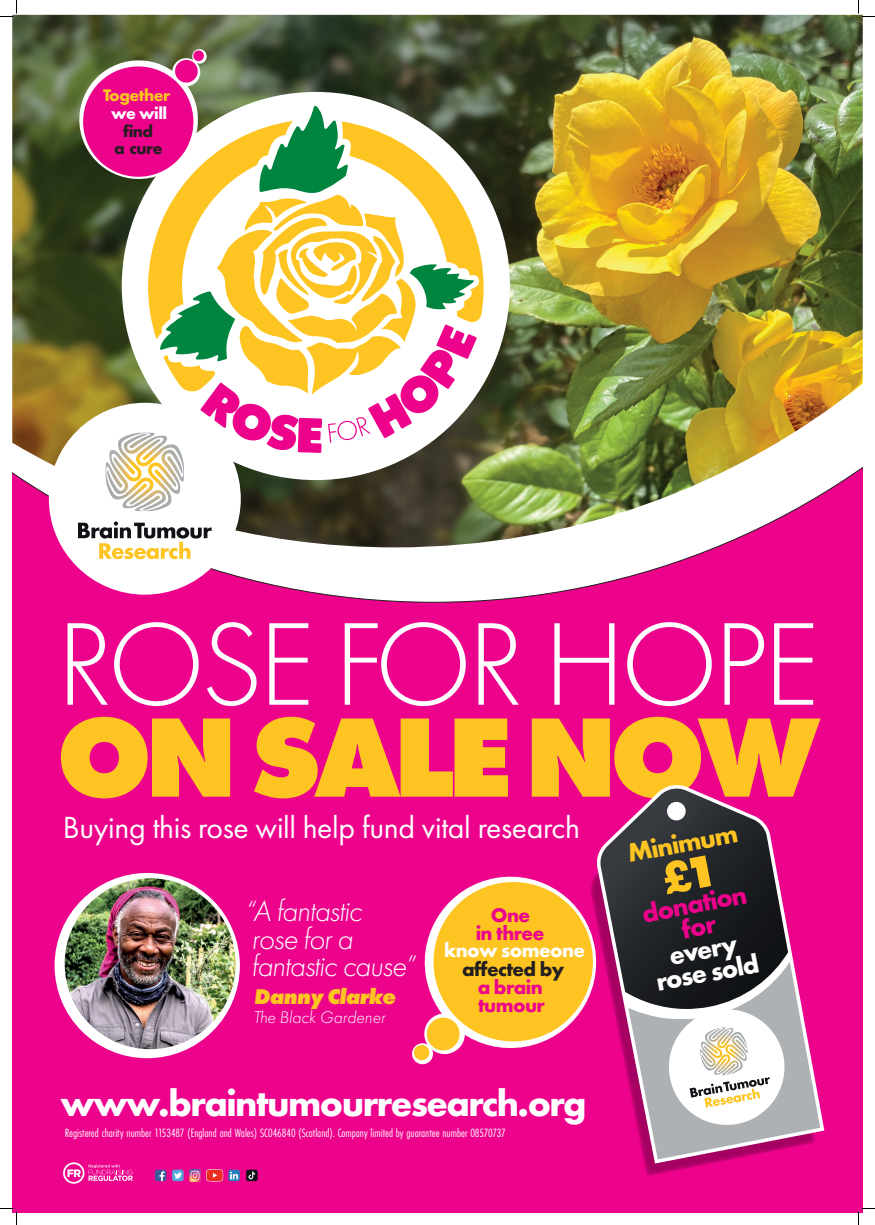
<style>
.page{position:relative;width:875px;height:1225px;background:#fff}
.page>*{position:absolute;margin:0;border:0;box-sizing:border-box;transform-origin:0 0}
.t1{font:300 122.2px "Futura PT";letter-spacing:-.04em;color:#fff}
.t2{font:800 117.2px "Futura PT";letter-spacing:-.065em;color:#fec422}
.t3{font:700 38.2px "Futura PT";letter-spacing:-.04em;color:#fff}
.t4{font:31.8px "Futura PT";letter-spacing:-.01em;color:#fff}
.t5{font:italic 300 30.5px/27.6px "Futura PT";letter-spacing:-.03em;color:#fff}
.t6{font:700 27.05px/23.3px "Futura PT";color:#fff;text-align:center}
.t7{font:700 27.05px/23.3px "Futura PT";color:#ed028c;text-align:center}
.t8{font:700 27.05px "Futura PT";color:#fec422}
.t9{font:italic 800 22.1px "Futura PT";letter-spacing:-.03em;color:#fec422}
.t10{font:700 20.55px/18px "Futura PT";letter-spacing:-.03em;color:#ed028c;text-align:center}
.t11{font:700 20.55px "Futura PT";letter-spacing:-.03em;color:#fff}
.t12{font:700 20.55px "Futura PT";letter-spacing:-.03em;color:#231f20}
.t13{font:italic 300 17.45px "Futura PT";color:#fff}
.t14{font:700 17.4px/16.8px "Futura PT";letter-spacing:-.03em;color:#231f20;text-align:center}
.t15{font:700 17.4px "Futura PT";letter-spacing:-.03em;color:#fec422}
.t16{font:700 17.4px "Futura PT";letter-spacing:-.03em;color:#fff}
.t17{font:12.45px "Futura PT Cond";color:#fff}
</style>
<div class="page">
<div style="left:12px;top:15px;width:851px;height:1198px;background:#ed028c"></div>
<svg style="left:62px;top:547px;width:656px;height:55px"></svg>
<img style="left:12px;top:15px;width:851px;height:532px">
<div style="left:122px;top:92px;width:388px;height:388px;background:#fff;border-radius:50%"></div>
<div style="left:49px;top:403px;width:192px;height:192px;background:#fff;border-radius:50%"></div>
<img style="left:176px;top:482px;width:5px;height:12px">
<img style="left:156px;top:453px;width:28px;height:29px">
<img style="left:122px;top:505px;width:12px;height:4px">
<img style="left:134px;top:462px;width:42px;height:49px">
<img style="left:109px;top:453px;width:4px;height:9px">
<img style="left:113px;top:453px;width:43px;height:29px">
<img style="left:105px;top:462px;width:49px;height:43px">
<svg style="left:78px;top:521px;width:134px;height:38px"></svg>
<div style="left:55px;top:873px;width:185px;height:185px;background:#fff;border-radius:50%"></div>
<img style="left:65px;top:878px;width:171px;height:171px;border-radius:85px">
<svg style="left:76px;top:49px;width:408px;height:404px"></svg>
<div style="left:175px;top:60px;width:23px;height:23px;background:#ed028c;border-radius:50%"></div>
<div style="left:193px;top:50px;width:11px;height:11px;background:#ed028c;border-radius:50%"></div>
<svg style="left:412px;top:876px;width:178px;height:189px"></svg>
<svg style="left:63px;top:1162px;width:70px;height:22px"></svg>
<div style="left:172px;top:1170px;width:12px;height:11px;background:#52a6dc;border-radius:2px"></div>
<svg style="left:228px;top:1170px;width:12px;height:11px"></svg>
<div style="left:246px;top:1170px;width:12px;height:11px;background:#0e1216;border-radius:2px"></div>
<svg style="left:174px;top:1172px;width:8px;height:7px"></svg>
<div style="left:155px;top:1170px;width:11px;height:11px;background:#3b5a9a;border-radius:2px"></div>
<svg style="left:160px;top:1171px;width:5px;height:10px"></svg>
<svg style="left:189px;top:1169px;width:34px;height:12px"></svg>
<svg style="left:230px;top:1172px;width:8px;height:7px"></svg>
<svg style="left:248px;top:1172px;width:7px;height:7px"></svg>
<svg style="left:590px;top:876px;width:107px;height:300px"></svg>
<svg style="left:595px;top:785px;width:230px;height:381px"></svg>
<svg style="left:0;top:0;width:17px;height:17px"></svg>
<svg style="left:0;top:1208px;width:17px;height:17px"></svg>
<svg style="left:858px;top:0;width:17px;height:17px"></svg>
<svg style="left:858px;top:1208px;width:17px;height:17px"></svg>
<div style="left:661px;top:855px;width:50px;height:40px;background:#25292d"></div>
<h3 class="t15" style="left:103px;top:84px;width:69px">Together</h3>
<h3 class="t16" style="left:111px;top:102px;width:58px">we will</h3>
<h3 class="t14" style="left:114px;top:122px;width:50px">find<br>a cure</h3>
<h1 class="t1" style="left:57px;top:595px;width:765px">ROSE FOR HOPE</h1>
<h2 class="t2" style="left:57px;top:683px;width:765px">ON SALE NOW</h2>
<h3 class="t4" style="left:63px;top:809px;width:519px">Buying this rose will help fund vital research</h3>
<h3 class="t5" style="left:245px;top:898px;width:172px">“A fantastic rose for a fantastic cause”</h3>
<h3 class="t9" style="left:254px;top:982px;width:143px">Danny Clarke</h3>
<h3 class="t13" style="left:253px;top:1008px;width:133px">The Black Gardener</h3>
<h3 class="t10" style="left:476px;top:906px;width:70px">One<br>in three</h3>
<h3 class="t11" style="left:444px;top:937px;width:143px">know someone</h3>
<h3 class="t12" style="left:462px;top:956px;width:104px">affected by</h3>
<h3 class="t10" style="left:478px;top:978px;width:69px;text-align:left">a brain tumour</h3>
<h3 class="t3" style="left:61px;top:1079px;width:528px">www.braintumourresearch.org</h3>
<p class="t17" style="left:65px;top:1126px;width:443px">Registered charity number 1153487 (England and Wales) SC046840 (Scotland). Company limited by guarantee number 08570737</p>
<h3 class="t8" style="left:625px;top:837px;width:113px;rotate:-11deg">Minimum</h3>
<h3 class="t7" style="left:640px;top:902px;width:108px;rotate:-11deg">donation for</h3>
<h3 class="t6" style="left:650px;top:947px;width:106px;rotate:-11deg">every rose sold</h3>
</div>
